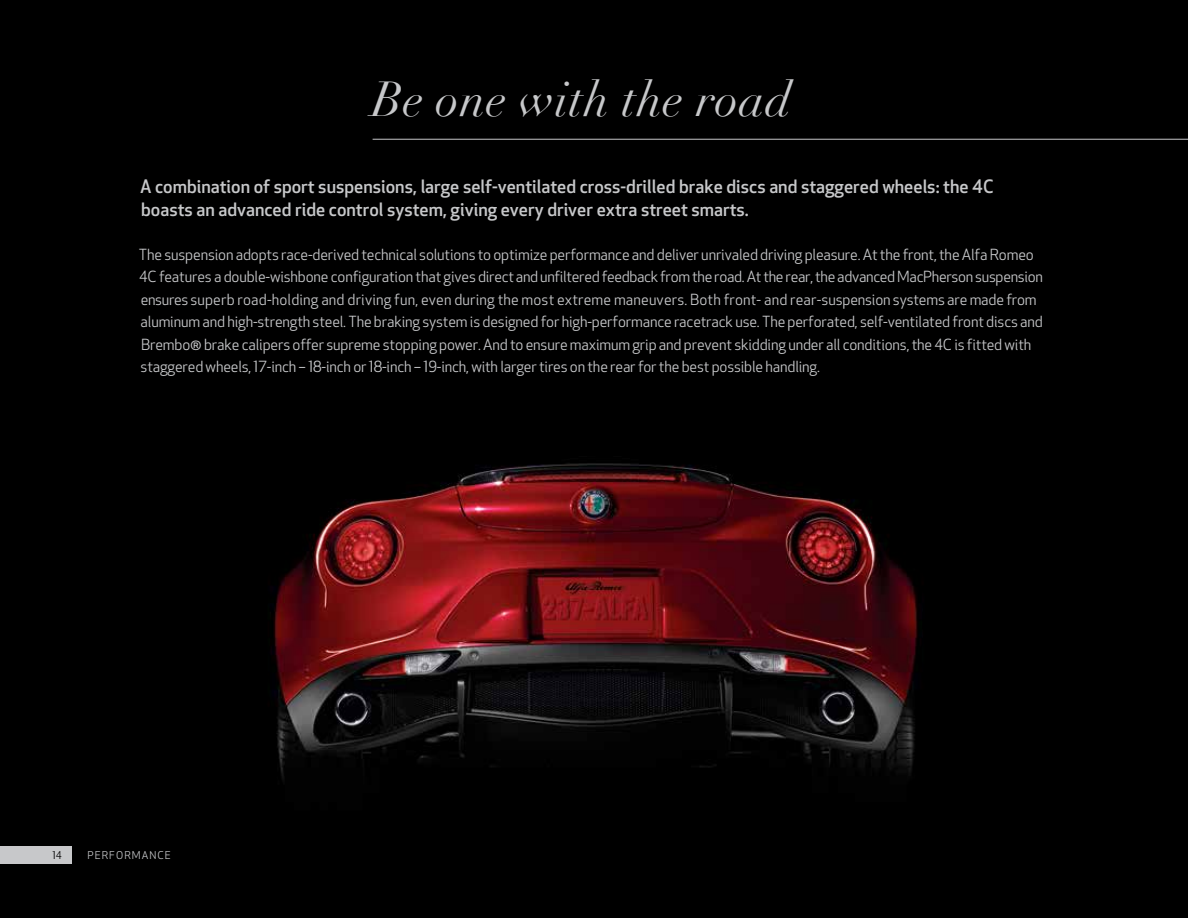
<style>
.page{position:relative;width:1188px;height:918px;background:#000}
.page>*{position:absolute;margin:0;border:0;box-sizing:border-box;transform-origin:0 0}
.t1{font:italic 48px "Didot";letter-spacing:.01em;color:#c7c8ca}
.t2{font:500 18px/22.5px "Apex New";color:#c7c8ca}
.t3{font:15px/22.5px "Apex New";letter-spacing:-.01em;color:#c7c8ca}
.t4{font:10.5px "Apex New";letter-spacing:.1em;color:#c7c8ca}
.t5{font:10.5px "Apex New";color:#000}
</style>
<div class="page">
<img style="left:272px;top:463px;width:646px;height:317px">
<hr style="left:373px;top:139px;width:815px;height:1px;background:#c7c8ca">
<div style="left:0;top:847px;width:71px;height:17px;background:#c7c8ca"></div>
<h1 class="t1" style="left:372px;top:70px;width:421px">Be one with the road</h1>
<p class="t2" style="left:140px;top:175px;width:855px">A combination of sport suspensions, large self-ventilated cross-drilled brake discs and staggered wheels: the 4C boasts an advanced ride control system, giving every driver extra street smarts.</p>
<p class="t3" style="left:139px;top:243px;width:906px">The suspension adopts race-derived technical solutions to optimize performance and deliver unrivaled driving pleasure. At the front, the Alfa Romeo 4C features a double-wishbone configuration that gives direct and unfiltered feedback from the road. At the rear, the advanced MacPherson suspension ensures superb road-holding and driving fun, even during the most extreme maneuvers. Both front- and rear-suspension systems are made from aluminum and high-strength steel. The braking system is designed for high-performance racetrack use. The perforated, self-ventilated front discs and Brembo® brake calipers offer supreme stopping power. And to ensure maximum grip and prevent skidding under all conditions, the 4C is fitted with staggered wheels, 17-inch – 18-inch or 18-inch – 19-inch, with larger tires on the rear for the best possible handling.</p>
<p class="t5" style="left:52px;top:849px;width:11px">14</p>
<p class="t4" style="left:87px;top:849px;width:85px">PERFORMANCE</p>
</div>
